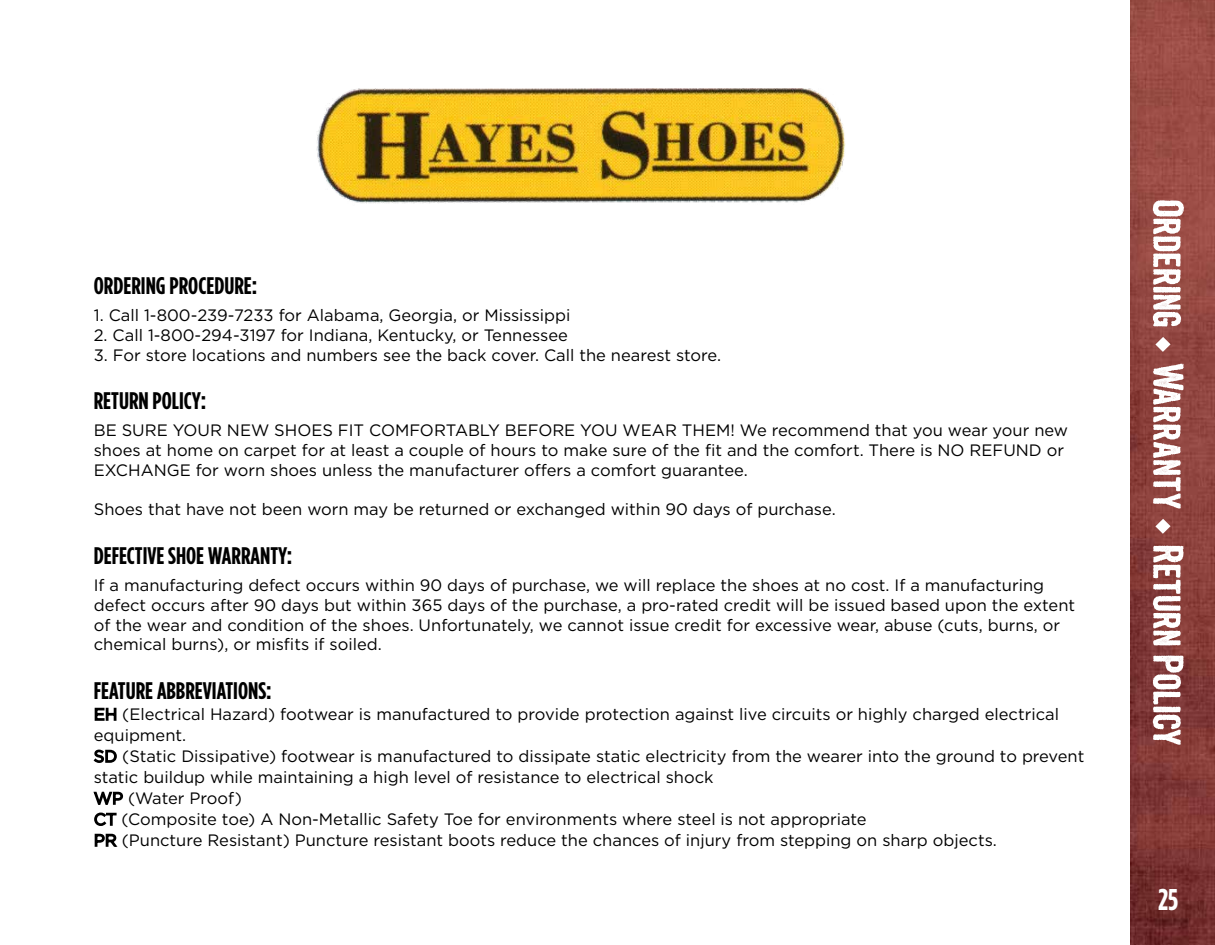
<style>
.page{position:relative;width:1215px;height:945px;background:#fff}
.page>*{position:absolute;margin:0;border:0;box-sizing:border-box;transform-origin:0 0}
.t1{font:700 30px "Gotham Condensed";color:#fff}
.t2{font:700 24px "Gotham Condensed";color:#000}
.t3{font:16.5px/19.8px "Gotham";color:#000}
</style>
<div class="page">
<img style="left:1130px;top:0;width:85px;height:945px">
<svg style="left:1153px;top:200px;width:31px;height:545px"></svg>
<img style="left:316px;top:89px;width:530px;height:115px">
<svg style="left:94px;top:707px;width:23px;height:14px"></svg>
<svg style="left:93px;top:749px;width:24px;height:14px"></svg>
<svg style="left:93px;top:791px;width:31px;height:35px"></svg>
<svg style="left:94px;top:833px;width:24px;height:14px"></svg>
<h2 class="t2" style="left:94px;top:272px;width:165px">ORDERING PROCEDURE:</h2>
<p class="t3" style="left:94px;top:305px;width:478px">1. Call 1-800-239-7233 for Alabama, Georgia, or Mississippi</p>
<p class="t3" style="left:94px;top:325px;width:476px">2. Call 1-800-294-3197 for Indiana, Kentucky, or Tennessee</p>
<p class="t3" style="left:94px;top:345px;width:629px">3. For store locations and numbers see the back cover. Call the nearest store.</p>
<h2 class="t2" style="left:94px;top:387px;width:114px">RETURN POLICY:</h2>
<p class="t3" style="left:94px;top:420px;width:976px">BE SURE YOUR NEW SHOES FIT COMFORTABLY BEFORE YOU WEAR THEM! We recommend that you wear your new shoes at home on carpet for at least a couple of hours to make sure of the fit and the comfort. There is NO REFUND or<br>EXCHANGE for worn shoes unless the manufacturer offers a comfort guarantee.</p>
<p class="t3" style="left:94px;top:499px;width:744px">Shoes that have not been worn may be returned or exchanged within 90 days of purchase.</p>
<h2 class="t2" style="left:94px;top:542px;width:200px">DEFECTIVE SHOE WARRANTY:</h2>
<p class="t3" style="left:94px;top:575px;width:983px">If a manufacturing defect occurs within 90 days of purchase, we will replace the shoes at no cost. If a manufacturing defect occurs after 90 days but within 365 days of the purchase, a pro-rated credit will be issued based upon the extent of the wear and condition of the shoes. Unfortunately, we cannot issue credit for excessive wear, abuse (cuts, burns, or chemical burns), or misfits if soiled.</p>
<h2 class="t2" style="left:94px;top:677px;width:179px">FEATURE ABBREVIATIONS:</h2>
<p class="t3" style="left:94px;top:703px;width:967px;line-height:21px;text-indent:29px">(Electrical Hazard) footwear is manufactured to provide protection against live circuits or highly charged electrical equipment.</p>
<p class="t3" style="left:122px;top:746px;width:964px">(Static Dissipative) footwear is manufactured to dissipate static electricity from the wearer into the ground to prevent</p>
<p class="t3" style="left:94px;top:767px;width:621px">static buildup while maintaining a high level of resistance to electrical shock</p>
<p class="t3" style="left:128px;top:788px;width:115px">(Water Proof)</p>
<p class="t3" style="left:122px;top:809px;width:747px">(Composite toe) A Non-Metallic Safety Toe for environments where steel is not appropriate</p>
<p class="t3" style="left:122px;top:830px;width:877px">(Puncture Resistant) Puncture resistant boots reduce the chances of injury from stepping on sharp objects.</p>
<h1 class="t1" style="left:1158px;top:881px;width:21px">25</h1>
</div>
